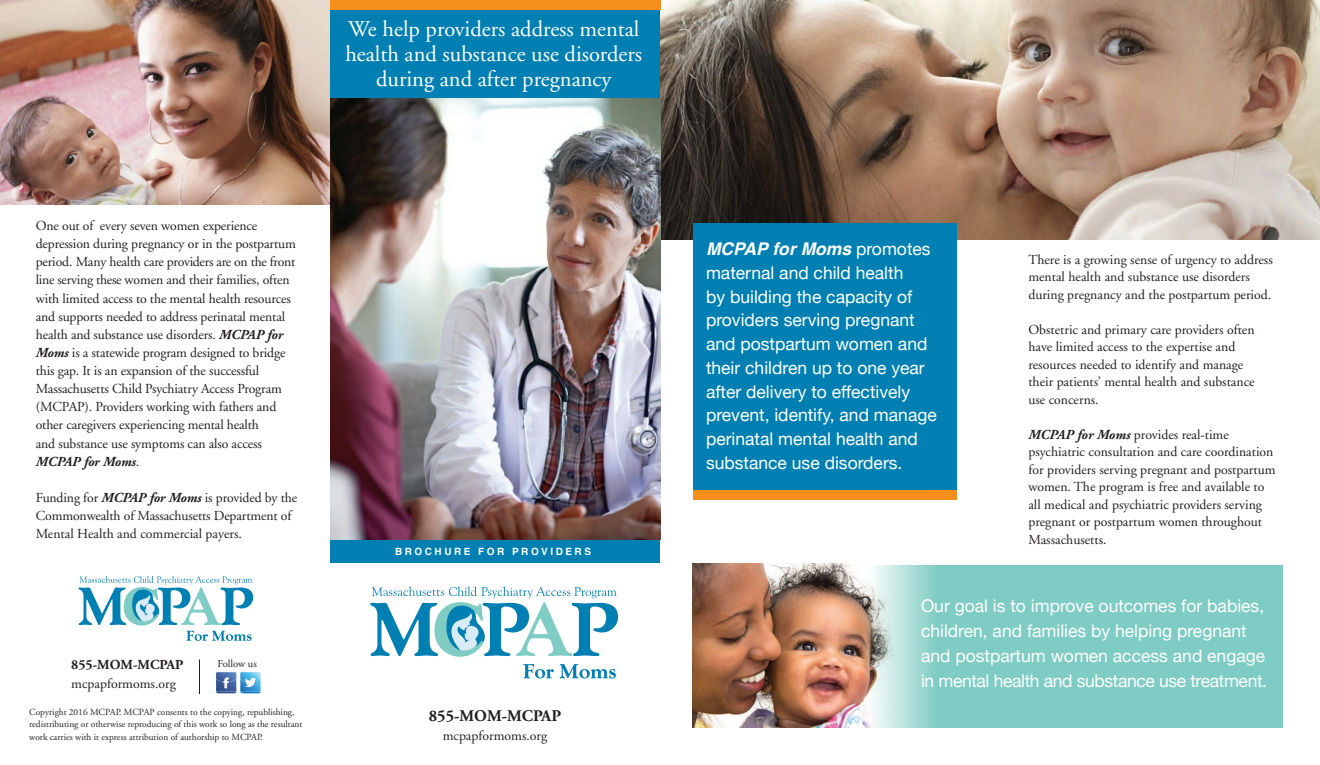
<style>
.page{position:relative;width:1320px;height:765px;background:#fff}
.page>*{position:absolute;margin:0;border:0;box-sizing:border-box;transform-origin:0 0}
.t1{font:22.5px/25px "Adobe Garamond";color:#fff;text-align:center}
.t2{font:17.5px/23.8px "Helvetica Neue";color:#fff}
.t3{font:italic 700 17.5px "Helvetica";color:#fff}
.t4{font:700 16.25px "Adobe Garamond";color:#231f20}
.t5{font:13.75px/18.1px "Adobe Garamond";letter-spacing:-.01em;color:#231f20}
.t6{font:700 13.75px "Adobe Garamond";color:#231f20}
.t7{font:10.62px "Adobe Garamond";color:#231f20}
.t8{font:700 10px "Helvetica";letter-spacing:.25em;color:#fff}
.t9{font:9.38px/12.5px "Adobe Garamond";color:#231f20}
.s1{font-weight:700;font-style:italic}
.s2{font-family:"Helvetica Neue";font-weight:400;font-style:normal}
</style>
<div class="page">
<div style="left:330px;top:530px;width:330px;height:33px;background:#007fb2"></div>
<img style="left:660px;top:0;width:660px;height:240px">
<div style="left:693px;top:223px;width:264px;height:271px;background:#007fb2"></div>
<div style="left:693px;top:490px;width:264px;height:10px;background:#f68e1e"></div>
<svg style="left:79px;top:576px;width:174px;height:65px"></svg>
<img style="left:693px;top:563px;width:153px;height:164px">
<svg style="left:845px;top:565px;width:437px;height:162px;background:#8accc3"></svg>
<img style="left:0;top:0;width:330px;height:205px">
<svg style="left:216px;top:672px;width:45px;height:21px"></svg>
<div style="left:330px;top:9px;width:330px;height:92px;background:#007fb2"></div>
<div style="left:330px;top:0;width:330px;height:9px;background:#f68e1e"></div>
<svg style="left:370px;top:586px;width:248px;height:93px"></svg>
<img style="left:330px;top:99px;width:330px;height:441px">
<hr style="left:199px;top:659px;width:1px;height:35px;background:#231f20">
<h1 class="t1" style="left:345px;top:17px;width:298px">We help providers address mental health and substance use disorders during and after pregnancy</h1>
<p class="t5" style="left:36px;top:217px;width:262px">One out of every seven women experience depression during pregnancy or in the postpartum period. Many health care providers are on the front line serving these women and their families, often with limited access to the mental health resources and supports needed to address perinatal mental health and substance use disorders. <span class="s1">MCPAP for Moms</span> is a statewide program designed to bridge this gap. It is an expansion of the successful Massachusetts Child Psychiatry Access Program (MCPAP). Providers working with fathers and other caregivers experiencing mental health<br>and substance use symptoms can also access <span class="s1">MCPAP for Moms</span>.</p>
<p class="t5" style="left:36px;top:489px;width:263px">Funding for <span class="s1">MCPAP for Moms</span> is provided by the<br>Commonwealth of Massachusetts Department of<br>Mental Health and commercial payers.</p>
<p class="t6" style="left:71px;top:657px;width:114px">855-MOM-MCPAP</p>
<p class="t5" style="left:71px;top:675px;width:106px">mcpapformoms.org</p>
<p class="t7" style="left:218px;top:657px;width:41px">Follow us</p>
<p class="t9" style="left:29px;top:706px;width:275px">Copyright 2016 MCPAP. MCPAP consents to the copying, republishing, redistributing or otherwise reproducing of this work so long as the resultant work carries with it express attribution of authorship to MCPAP.</p>
<p class="t8" style="left:395px;top:543px;width:197px">BROCHURE FOR PROVIDERS</p>
<p class="t4" style="left:429px;top:707px;width:134px">855-MOM-MCPAP</p>
<p class="t5" style="left:443px;top:727px;width:106px">mcpapformoms.org</p>
<p class="t3" style="left:706px;top:235px;width:226px">MCPAP for Moms <span class="s2">promotes</span></p>
<p class="t2" style="left:706px;top:260px;width:232px">maternal and child health<br>by building the capacity of providers serving pregnant and postpartum women and their children up to one year after delivery to effectively prevent, identify, and manage perinatal mental health and substance use disorders.</p>
<p class="t5" style="left:1028px;top:251px;width:246px;line-height:17.5px">There is a growing sense of urgency to address mental health and substance use disorders during pregnancy and the postpartum period.</p>
<p class="t5" style="left:1028px;top:321px;width:228px;line-height:17.5px">Obstetric and primary care providers often have limited access to the expertise and resources needed to identify and manage their patients’ mental health and substance use concerns.</p>
<p class="t5" style="left:1028px;top:426px;width:249px;line-height:17.5px"><span class="s1">MCPAP for Moms</span> provides real-time psychiatric consultation and care coordination for providers serving pregnant and postpartum women. The program is free and available to all medical and psychiatric providers serving pregnant or postpartum women throughout Massachusetts.</p>
<p class="t2" style="left:921px;top:592px;width:348px;line-height:25px">Our goal is to improve outcomes for babies, children, and families by helping pregnant and postpartum women access and engage in mental health and substance use treatment.</p>
</div>
